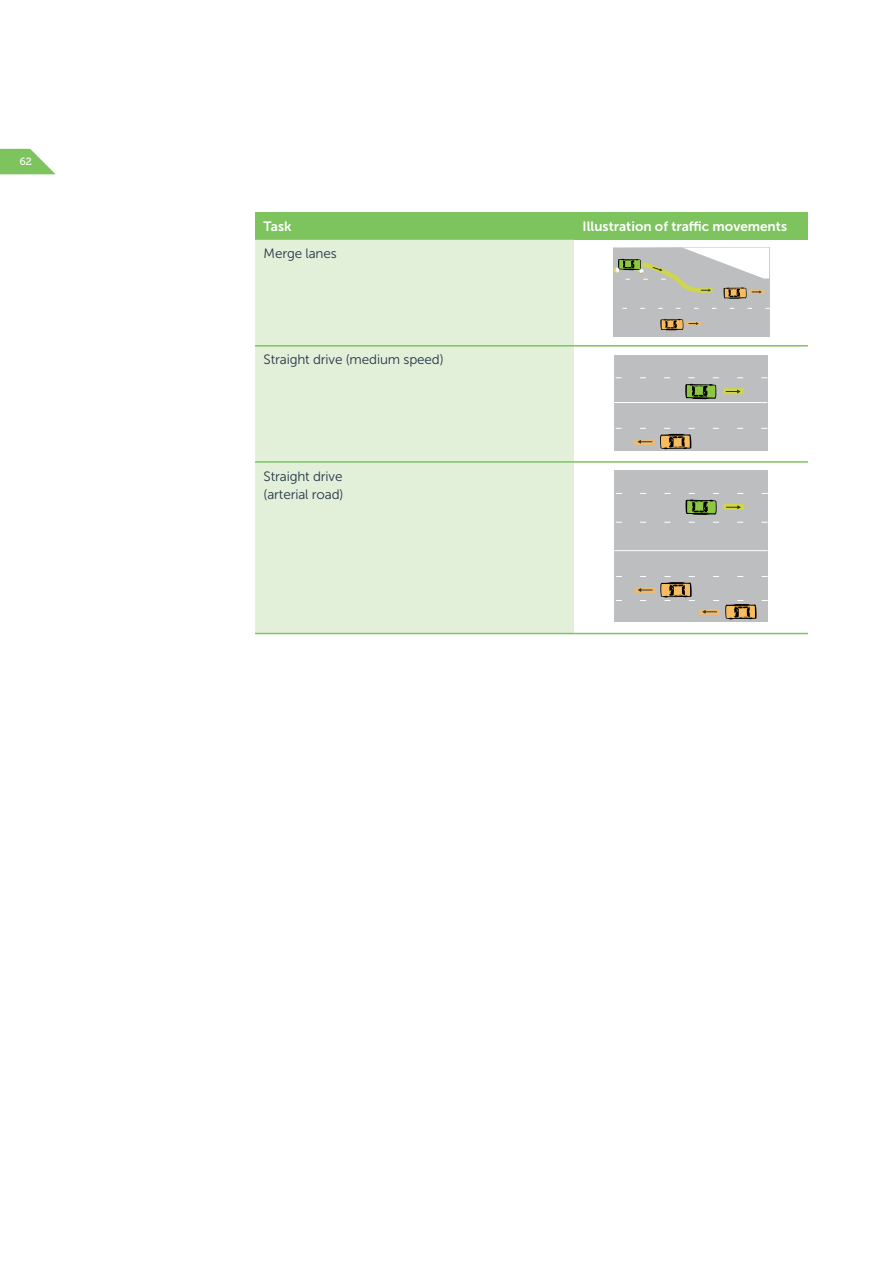
<style>
.page{position:relative;width:893px;height:1263px;background:#fff}
.page>*{position:absolute;margin:0;border:0;box-sizing:border-box;transform-origin:0 0}
.VR_Body_Copy{font:13.5px/18px "Museo Sans 300";letter-spacing:-.01em;color:#253546}
.VR_Table_Rev_Head{font:13.5px "Museo Sans 700";color:#fff}
.t1{font:10.5px "Museo 500";color:#fff}
</style>
<div class="page">
<svg style="left:0;top:149px;width:56px;height:25px"></svg>
<div style="left:255px;top:213px;width:319px;height:27px;background:#7dc35e"></div>
<div style="left:574px;top:213px;width:234px;height:27px;background:#7dc35e"></div>
<div style="left:255px;top:240px;width:319px;height:393px;background:#e2f0da"></div>
<hr style="left:255px;top:345px;width:319px;height:2px;background:#7dc35e">
<hr style="left:574px;top:345px;width:234px;height:2px;background:#7dc35e">
<hr style="left:255px;top:461px;width:319px;height:2px;background:#7dc35e">
<hr style="left:574px;top:461px;width:234px;height:2px;background:#7dc35e">
<hr style="left:255px;top:633px;width:319px;height:1px;background:#7dc35e">
<hr style="left:574px;top:633px;width:234px;height:1px;background:#7dc35e">
<div style="left:613px;top:247px;width:156px;height:90px;background:#bcbec0"></div>
<svg style="left:660px;top:319px;width:23px;height:11px"></svg>
<svg style="left:622px;top:308px;width:147px;height:1px"></svg>
<svg style="left:686px;top:321px;width:15px;height:5px"></svg>
<svg style="left:689px;top:322px;width:10px;height:3px"></svg>
<svg style="left:613px;top:247px;width:156px;height:52px"></svg>
<div style="left:614px;top:470px;width:154px;height:152px;background:#bcbec0"></div>
<svg style="left:616px;top:576px;width:152px;height:43px"></svg>
<svg style="left:616px;top:493px;width:152px;height:22px"></svg>
<svg style="left:615px;top:522px;width:153px;height:1px"></svg>
<hr style="left:614px;top:550px;width:154px;height:1px;background:#fff">
<div style="left:614px;top:355px;width:153px;height:48px;background:#bcbec0"></div>
<svg style="left:685px;top:384px;width:31px;height:15px"></svg>
<svg style="left:723px;top:388px;width:21px;height:6px"></svg>
<svg style="left:726px;top:389px;width:15px;height:4px"></svg>
<svg style="left:615px;top:377px;width:152px;height:1px"></svg>
<div style="left:614px;top:403px;width:153px;height:48px;background:#bcbec0"></div>
<svg style="left:615px;top:428px;width:152px;height:21px"></svg>
<hr style="left:614px;top:403px;width:153px;height:1px;background:#fff">
<p class="t1" style="left:20px;top:156px;width:13px">62</p>
<p class="VR_Table_Rev_Head" style="left:264px;top:219px;width:30px">Task</p>
<p class="VR_Table_Rev_Head" style="left:583px;top:219px;width:206px">Illustration of traffic movements</p>
<p class="VR_Body_Copy" style="left:264px;top:244px;width:75px">Merge lanes</p>
<p class="VR_Body_Copy" style="left:264px;top:351px;width:181px">Straight drive (medium speed)</p>
<p class="VR_Body_Copy" style="left:264px;top:467px;width:81px">Straight drive (arterial road)</p>
</div>
